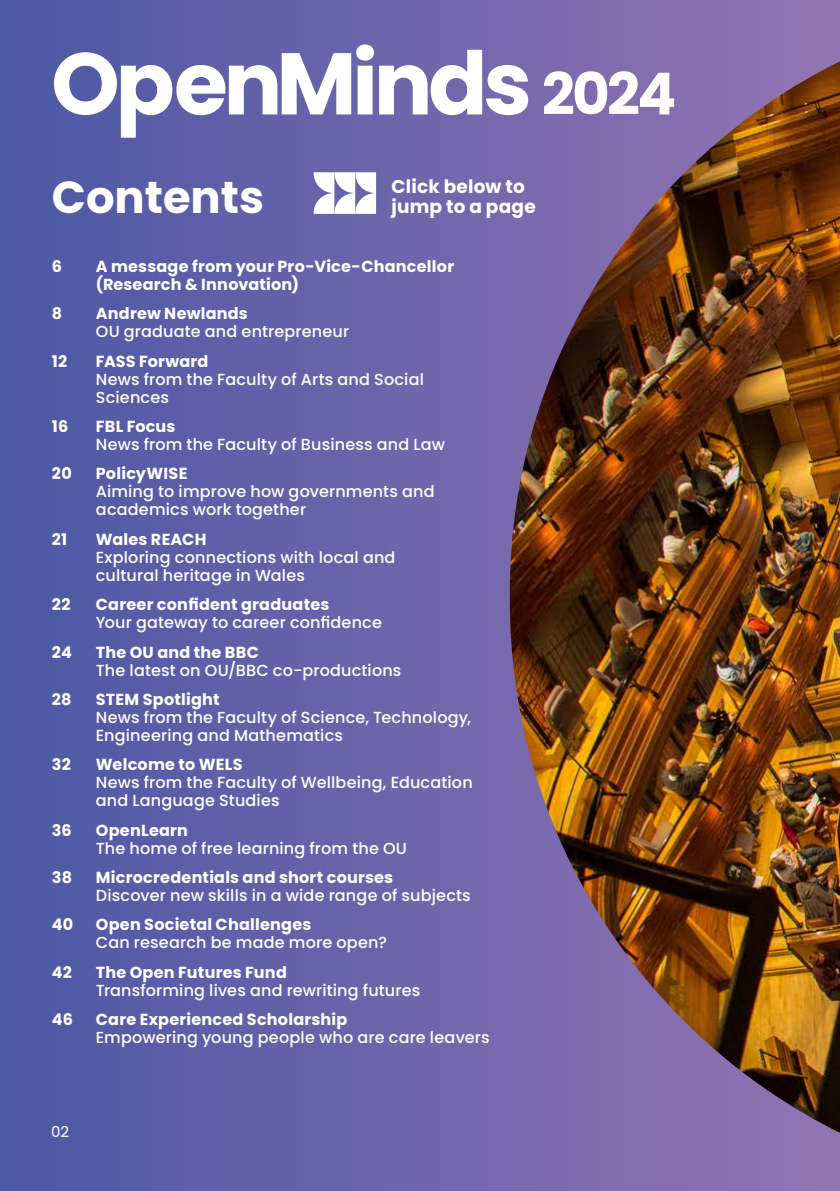
<style>
.page{position:relative;width:840px;height:1191px;background:#fff}
.page>*{position:absolute;margin:0;border:0;box-sizing:border-box;transform-origin:0 0}
.H1_-_OU_Blue__25pt{font:700 87.4px "Poppins";letter-spacing:-.05em;color:#fff}
.H1_-_OU_Blue__25pt-2{font:700 44.8px "Poppins";color:#fff}
.t1{font:700 18.4px/20px "Poppins";letter-spacing:.01em;color:#fff}
.Body{font:500 16px/18px "Poppins";letter-spacing:.01em;color:#fff}
.Body-2{font:700 16px/18px "Poppins";letter-spacing:.015em;color:#fff}
.t2{font:15px "Poppins";color:#fff}
.s1{font-size:58px}
.s2{font-weight:700}
</style>
<div class="page">
<div style="left:0;top:0;width:839px;height:1191px;background:linear-gradient(to right,#4c58a4,#9374b2)"></div>
<svg style="left:313px;top:172px;width:63px;height:42px"></svg>
<img style="left:509px;top:61px;width:330px;height:1071px">
<h1 class="H1_-_OU_Blue__25pt" style="left:51px;top:33px;width:626px">OpenMinds <span class="s1">2024</span></h1>
<h1 class="H1_-_OU_Blue__25pt-2" style="left:52px;top:171px;width:214px">Contents</h1>
<p class="t1" style="left:391px;top:177px;width:146px">Click below to jump to a page</p>
<p class="Body-2" style="left:52px;top:257px;width:12px">6</p>
<p class="Body-2" style="left:96px;top:257px;width:359px">A message from your Pro-Vice-Chancellor (Research &amp; Innovation)</p>
<p class="Body-2" style="left:52px;top:305px;width:12px">8</p>
<p class="Body" style="left:96px;top:305px;width:255px"><span class="s2">Andrew Newlands<br></span>OU graduate and entrepreneur</p>
<p class="Body-2" style="left:52px;top:352px;width:17px">12</p>
<p class="Body" style="left:96px;top:352px;width:329px"><span class="s2">FASS Forward<br></span>News from the Faculty of Arts and Social<br>Sciences</p>
<p class="Body-2" style="left:52px;top:417px;width:18px">16</p>
<p class="Body" style="left:96px;top:417px;width:350px"><span class="s2">FBL Focus<br></span>News from the Faculty of Business and Law</p>
<p class="Body-2" style="left:52px;top:465px;width:21px">20</p>
<p class="Body" style="left:96px;top:465px;width:340px"><span class="s2">PolicyWISE<br></span>Aiming to improve how governments and academics work together</p>
<p class="Body-2" style="left:52px;top:530px;width:17px">21</p>
<p class="Body" style="left:96px;top:530px;width:301px"><span class="s2">Wales REACH<br></span>Exploring connections with local and cultural heritage in Wales</p>
<p class="Body-2" style="left:52px;top:595px;width:20px">22</p>
<p class="Body" style="left:96px;top:595px;width:287px"><span class="s2">Career confident graduates<br></span>Your gateway to career confidence</p>
<p class="Body-2" style="left:52px;top:643px;width:22px">24</p>
<p class="Body" style="left:96px;top:643px;width:307px"><span class="s2">The OU and the BBC<br></span>The latest on OU/BBC co-productions</p>
<p class="Body-2" style="left:52px;top:690px;width:21px">28</p>
<p class="Body" style="left:96px;top:690px;width:376px"><span class="s2">STEM Spotlight<br></span>News from the Faculty of Science, Technology,<br>Engineering and Mathematics</p>
<p class="Body-2" style="left:52px;top:755px;width:21px">32</p>
<p class="Body" style="left:96px;top:755px;width:378px"><span class="s2">Welcome to WELS<br></span>News from the Faculty of Wellbeing, Education and Language Studies</p>
<p class="Body-2" style="left:52px;top:821px;width:21px">36</p>
<p class="Body" style="left:96px;top:821px;width:312px"><span class="s2">OpenLearn<br></span>The home of free learning from the OU</p>
<p class="Body-2" style="left:52px;top:868px;width:22px">38</p>
<p class="Body" style="left:96px;top:868px;width:376px"><span class="s2">Microcredentials and short courses<br></span>Discover new skills in a wide range of subjects</p>
<p class="Body-2" style="left:52px;top:915px;width:23px">40</p>
<p class="Body" style="left:96px;top:915px;width:292px"><span class="s2">Open Societal Challenges<br></span>Can research be made more open?</p>
<p class="Body-2" style="left:52px;top:963px;width:22px">42</p>
<p class="Body" style="left:96px;top:963px;width:326px"><span class="s2">The Open Futures Fund<br></span>Transforming lives and rewriting futures</p>
<p class="Body-2" style="left:52px;top:1010px;width:23px">46</p>
<p class="Body" style="left:96px;top:1010px;width:395px"><span class="s2">Care Experienced Scholarship<br></span>Empowering young people who are care leavers</p>
<p class="t2" style="left:51px;top:1122px;width:20px">02</p>
</div>
